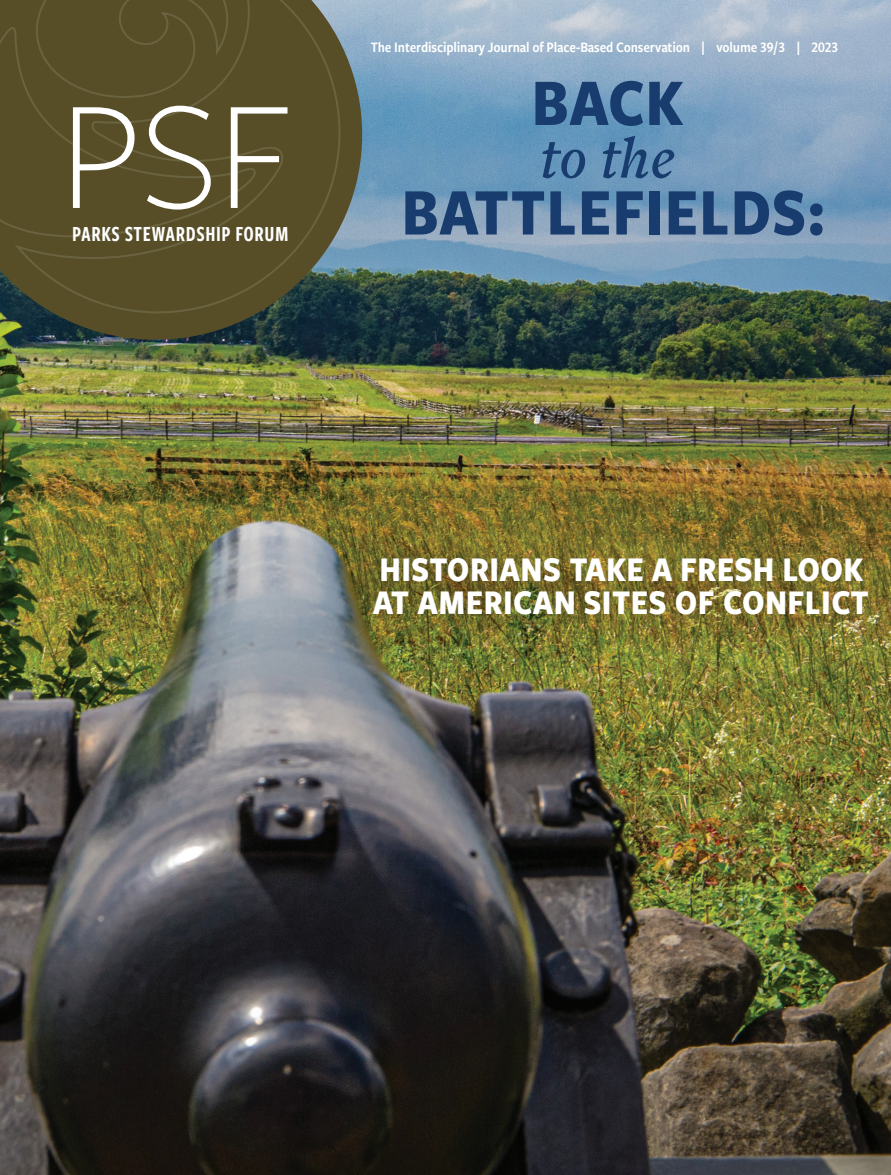
<style>
.page{position:relative;width:891px;height:1175px;background:#fff}
.page>*{position:absolute;margin:0;border:0;box-sizing:border-box;transform-origin:0 0}
.t1{font:300 160.95px "Freight Sans Pro";color:#fff}
.t2{font:700 69px "Freight Sans Cnd Pro";letter-spacing:.01em;color:#183c6e}
.t3{font:italic 600 60px "Freight Text Pro";color:#183c6e}
.t4{font:700 36px/33px "Freight Sans Cnd Pro";letter-spacing:.01em;color:#fff}
.t5{font:22.35px "Freight Sans Cmp Pro Semi";letter-spacing:.025em;color:#fff}
.t6{font:15px "Freight Sans Cnd Pro Semi";letter-spacing:-.01em;color:#fff}
</style>
<div class="page">
<img style="left:0;top:0;width:891px;height:1174px">
<svg style="left:0;top:0;width:362px;height:340px;background:#48564e"></svg>
<svg style="left:0;top:0;width:341px;height:314px;background:#564f2b"></svg>
<h1 class="t1" style="left:60px;top:49px;width:235px">PSF</h1>
<h3 class="t5" style="left:72px;top:219px;width:218px">PARKS STEWARDSHIP FORUM</h3>
<p class="t6" style="left:371px;top:37px;width:469px">The Interdisciplinary Journal of Place-Based Conservation | volume 39 / 3 | 2023</p>
<h2 class="t2" style="left:531px;top:55px;width:154px">BACK</h2>
<h3 class="t3" style="left:540px;top:118px;width:136px">to the</h3>
<h2 class="t2" style="left:401px;top:165px;width:426px">BATTLEFIELDS:</h2>
<h3 class="t4" style="left:373px;top:551px;width:498px">HISTORIANS TAKE A FRESH LOOK<br>AT AMERICAN SITES OF CONFLICT</h3>
</div>
